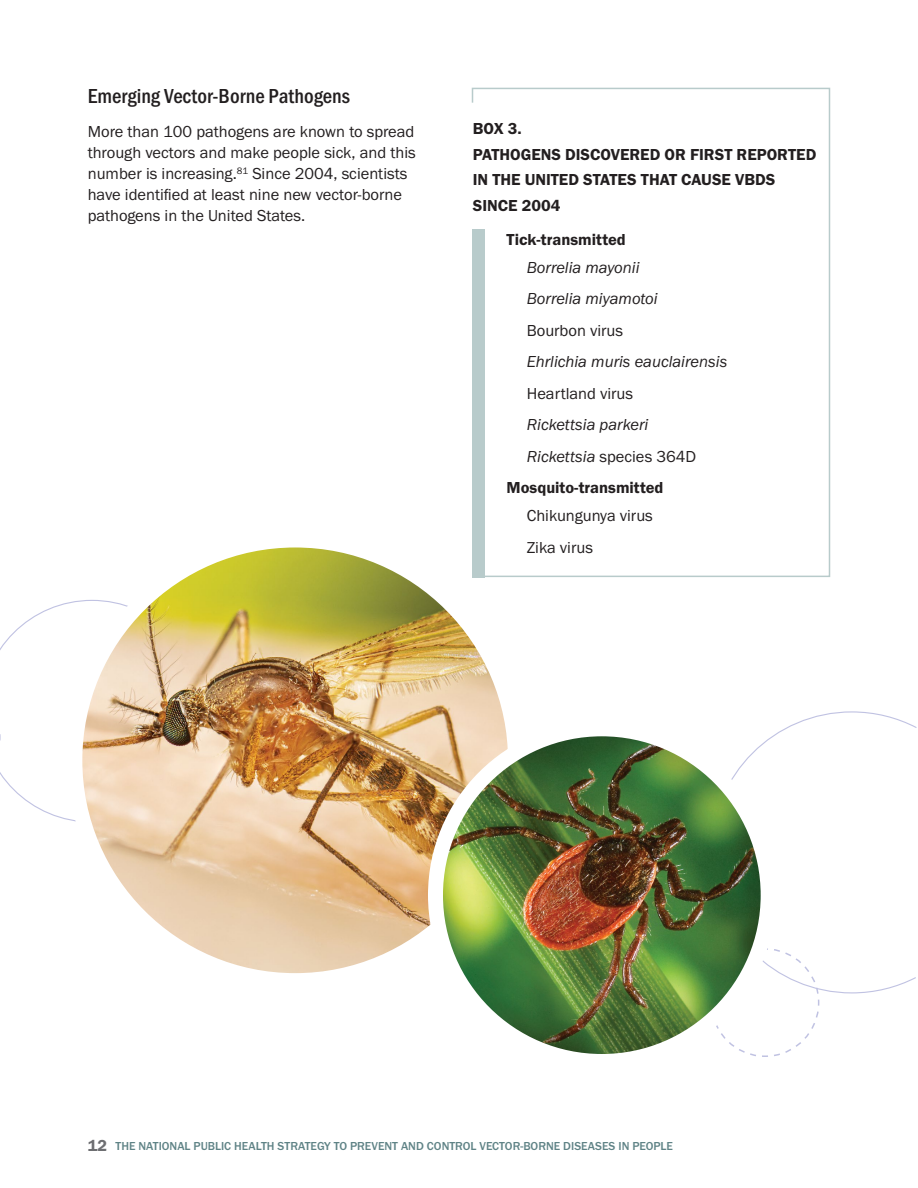
<style>
.page{position:relative;width:918px;height:1188px;background:#fff}
.page>*{position:absolute;margin:0;border:0;box-sizing:border-box;transform-origin:0 0}
.t1{font:500 21px "Franklin Gothic URW Cond";color:#231f20}
.body{font:16.5px/21px "Franklin Gothic URW Boo";color:#231f20}
.callout_header{font:16.5px/25.5px "Franklin Gothic URW Dem";color:#231f20}
.callout_header-2{font:16.5px "Franklin Gothic URW Boo Ita";color:#231f20}
.callout_header-3{font:16.5px "Franklin Gothic URW Boo";color:#231f20}
.callout_body{font:16.5px "Franklin Gothic URW Dem";color:#231f20}
.t2{font:500 12px "Franklin Gothic URW";color:#5f8386}
.s1{font-family:"Franklin Gothic URW Boo Ita"}
.s2{font-family:"Franklin Gothic URW Dem";font-weight:400;font-size:16.5px;color:#6d6e71}
</style>
<div class="page">
<svg style="left:731px;top:711px;width:186px;height:283px"></svg>
<svg style="left:471px;top:87px;width:360px;height:491px"></svg>
<div style="left:472px;top:229px;width:12px;height:348px;background:#b8cbcb"></div>
<svg style="left:0;top:600px;width:128px;height:222px"></svg>
<img style="left:75px;top:540px;width:440px;height:441px;border-radius:220px">
<div style="left:67px;top:532px;width:456px;height:456px;border:15px solid #fff;border-radius:50%"></div>
<svg style="left:716px;top:947px;width:104px;height:110px"></svg>
<svg style="left:0;top:696px;width:1px;height:83px"></svg>
<img style="left:435px;top:729px;width:333px;height:332px;border-radius:166px">
<div style="left:428px;top:721px;width:348px;height:348px;border:15px solid #fff;border-radius:50%"></div>
<h4 class="t1" style="left:88px;top:81px;width:264px">Emerging Vector-Borne Pathogens</h4>
<p class="body" style="left:88px;top:121px;width:330px">More than 100 pathogens are known to spread through vectors and make people sick, and this number is increasing.<sup>81</sup> Since 2004, scientists have identified at least nine new vector-borne pathogens in the United States.</p>
<p class="callout_header" style="left:473px;top:116px;width:345px">BOX 3.<br>PATHOGENS DISCOVERED OR FIRST REPORTED<br>IN THE UNITED STATES THAT CAUSE VBDS<br>SINCE 2004</p>
<p class="callout_body" style="left:507px;top:229px;width:121px">Tick-transmitted</p>
<p class="callout_header-2" style="left:527px;top:257px;width:114px">Borrelia mayonii</p>
<p class="callout_header-2" style="left:527px;top:288px;width:132px">Borrelia miyamotoi</p>
<p class="callout_header-3" style="left:527px;top:320px;width:98px">Bourbon virus</p>
<p class="callout_header-2" style="left:527px;top:351px;width:202px">Ehrlichia muris eauclairensis</p>
<p class="callout_header-3" style="left:527px;top:383px;width:108px">Heartland virus</p>
<p class="callout_header-2" style="left:527px;top:414px;width:123px">Rickettsia parkeri</p>
<p class="callout_header-3" style="left:527px;top:446px;width:171px"><span class="s1">Rickettsia</span> species 364D</p>
<p class="callout_body" style="left:507px;top:478px;width:158px">Mosquito-transmitted</p>
<p class="callout_header-3" style="left:527px;top:505px;width:128px">Chikungunya virus</p>
<p class="callout_header-3" style="left:527px;top:537px;width:68px">Zika virus</p>
<p class="t2" style="left:88px;top:1138px;width:587px"><span class="s2">12</span> THE NATIONAL PUBLIC HEALTH STRATEGY TO PREVENT AND CONTROL VECTOR-BORNE DISEASES IN PEOPLE</p>
</div>
